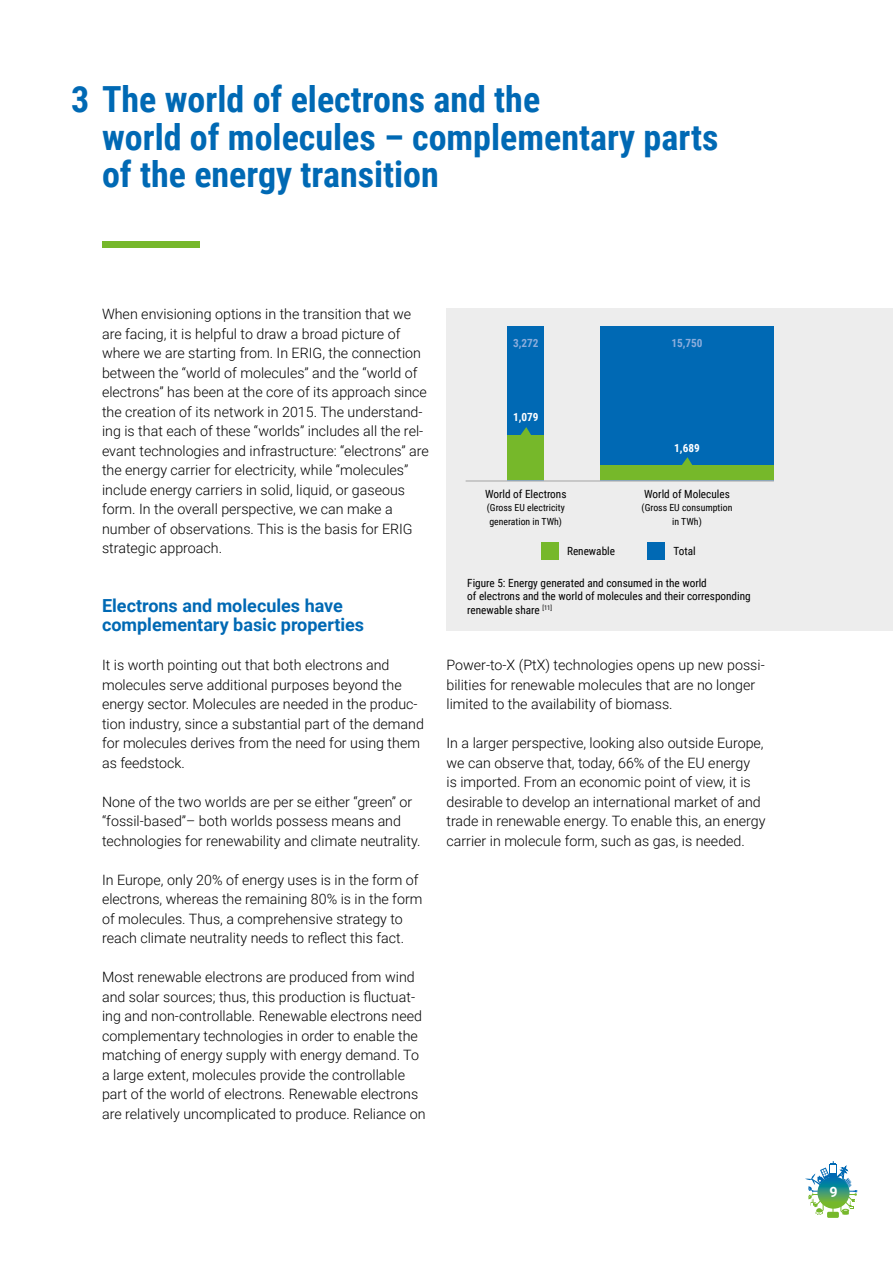
<style>
.page{position:relative;width:893px;height:1263px;background:#fff}
.page>*{position:absolute;margin:0;border:0;box-sizing:border-box;transform-origin:0 0}
.t1{font:700 36px/37.5px "Roboto Condensed";color:#0069b4}
.t2{font:700 18px/19.5px "Roboto";color:#0069b4}
.t3{font:300 14.25px/19.5px "Roboto";color:#000}
.t4{font:700 14.25px "Roboto";color:#fff}
.t5{font:11.25px/13.5px "Roboto Condensed";color:#000}
.t6{font:700 11.25px "Roboto Condensed";color:#8baddc}
.t7{font:700 11.25px "Roboto Condensed";color:#fff}
.t8{font:9.75px/13.5px "Roboto Condensed";color:#000}
</style>
<div class="page">
<svg style="left:805px;top:1161px;width:52px;height:57px"></svg>
<svg style="left:817px;top:1176px;width:33px;height:33px"></svg>
<div style="left:102px;top:241px;width:98px;height:7px;background:#76b82a"></div>
<div style="left:446px;top:308px;width:447px;height:323px;background:#ededed"></div>
<div style="left:600px;top:326px;width:174px;height:154px;background:#0069b4"></div>
<div style="left:600px;top:466px;width:174px;height:14px;background:#76b82a"></div>
<svg style="left:681px;top:457px;width:12px;height:9px"></svg>
<div style="left:647px;top:542px;width:17px;height:17px;background:#0069b4"></div>
<div style="left:541px;top:542px;width:17px;height:17px;background:#76b82a"></div>
<div style="left:508px;top:326px;width:36px;height:155px;background:#0069b4"></div>
<div style="left:508px;top:436px;width:36px;height:44px;background:#76b82a"></div>
<svg style="left:520px;top:427px;width:11px;height:9px"></svg>
<hr style="left:466px;top:480px;width:308px;height:2px;background:#bcbcbc">
<h1 class="t1" style="left:102px;top:79px;width:618px;text-indent:-31px">3 The world of electrons and the<br>world of molecules – complementary parts of the energy transition</h1>
<p class="t3" style="left:102px;top:304px;width:328px">When envisioning options in the transition that we are facing, it is helpful to draw a broad picture of where we are starting from. In ERIG, the connection between the “world of molecules” and the “world of electrons” has been at the core of its approach since the creation of its network in 2015. The understand&shy;ing is that each of these “worlds” includes all the rel&shy;evant technologies and infrastructure: “electrons” are the energy carrier for electricity, while “molecules” include energy carriers in solid, liquid, or gaseous form. In the overall perspective, we can make a number of observations. This is the basis for ERIG strategic approach.</p>
<p class="t2" style="left:102px;top:595px;width:264px">Electrons and molecules have complementary basic properties</p>
<p class="t3" style="left:102px;top:655px;width:323px">It is worth pointing out that both electrons and molecules serve additional purposes beyond the energy sector. Molecules are needed in the produc&shy;tion industry, since a substantial part of the demand for molecules derives from the need for using them as feedstock.</p>
<p class="t3" style="left:102px;top:791px;width:320px">None of the two worlds are per se either “green” or “fossil-based”– both worlds possess means and technologies for renewability and climate neutrality.</p>
<p class="t3" style="left:102px;top:869px;width:322px">In Europe, only 20% of energy uses is in the form of electrons, whereas the remaining 80% is in the form of molecules. Thus, a comprehensive strategy to reach climate neutrality needs to reflect this fact.</p>
<p class="t3" style="left:102px;top:967px;width:325px">Most renewable electrons are produced from wind and solar sources; thus, this production is fluctuat&shy;ing and non-controllable. Renewable electrons need complementary technologies in order to enable the matching of energy supply with energy demand. To a large extent, molecules provide the controllable part of the world of electrons. Renewable electrons are relatively uncomplicated to produce. Reliance on</p>
<p class="t6" style="left:513px;top:335px;width:27px">3,272</p>
<p class="t7" style="left:513px;top:409px;width:27px">1,079</p>
<p class="t5" style="left:485px;top:487px;width:83px">World of Electrons</p>
<p class="t8" style="left:487px;top:501px;width:79px">(Gross EU electricity generation in TWh)</p>
<p class="t6" style="left:671px;top:335px;width:33px">15,750</p>
<p class="t7" style="left:674px;top:440px;width:27px">1,689</p>
<p class="t5" style="left:644px;top:487px;width:87px">World of Molecules</p>
<p class="t8" style="left:642px;top:501px;width:92px;text-align:center">(Gross EU consumption in TWh)</p>
<p class="t5" style="left:567px;top:544px;width:50px">Renewable</p>
<p class="t5" style="left:673px;top:544px;width:24px">Total</p>
<p class="t5" style="left:467px;top:576px;width:285px">Figure 5: Energy generated and consumed in the world<br>of electrons and the world of molecules and their corresponding renewable share <sup>[11]</sup></p>
<p class="t3" style="left:446px;top:655px;width:320px">Power-to-X (PtX) technologies opens up new possi&shy;bilities for renewable molecules that are no longer limited to the availability of biomass.</p>
<p class="t3" style="left:446px;top:733px;width:321px">In a larger perspective, looking also outside Europe, we can observe that, today, 66% of the EU energy<br>is imported. From an economic point of view, it is desirable to develop an international market of and trade in renewable energy. To enable this, an energy carrier in molecule form, such as gas, is needed.</p>
<p class="t4" style="left:829px;top:1181px;width:10px">9</p>
</div>
